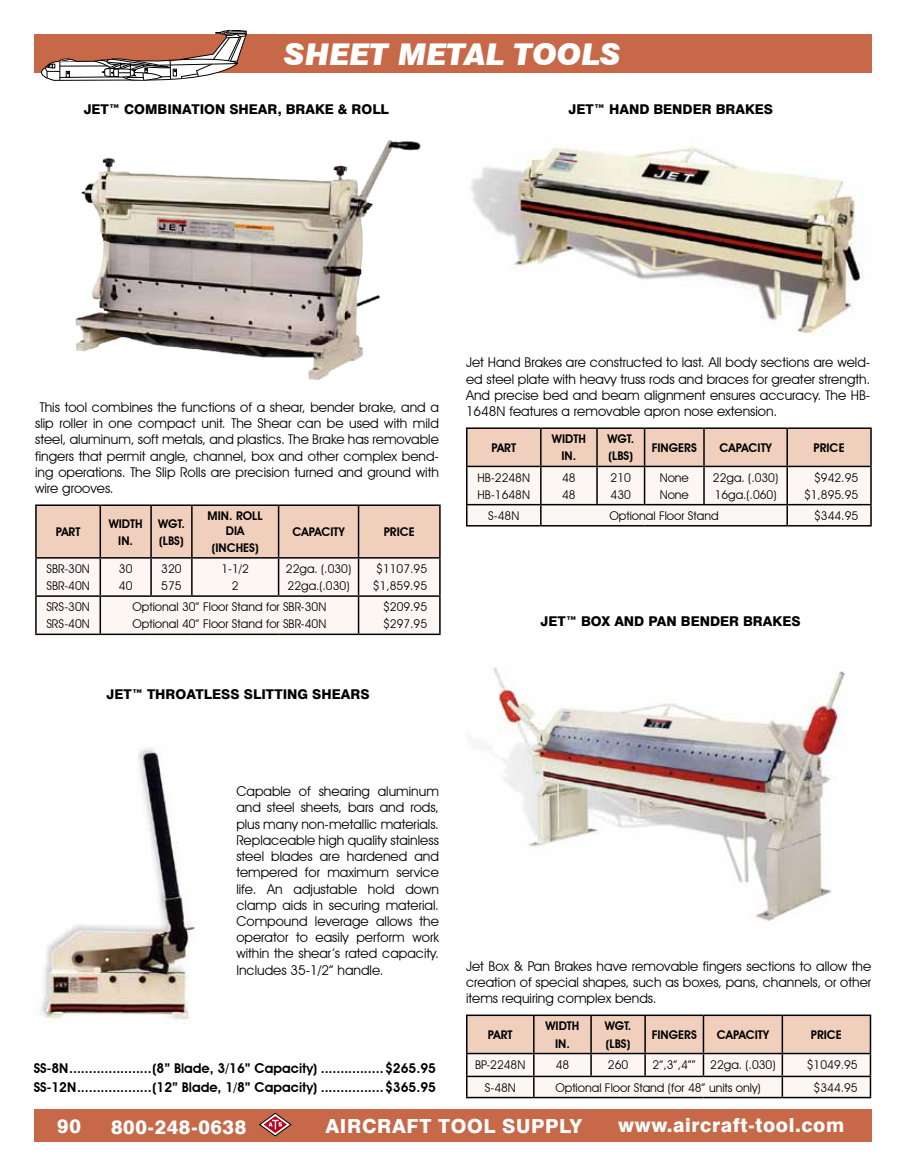
<style>
.page{position:relative;width:905px;height:1175px;background:#fff}
.page>*{position:absolute;margin:0;border:0;box-sizing:border-box;transform-origin:0 0}
.t1{font:italic 900 30px "Swiss 721 BT";color:#fff}
.t2{font:800 19.5px "Swiss 721 BT";letter-spacing:.03em;color:#fff}
.t3{font:13.5px/16.2px "Avant Garde IT Cby BT";color:#000;text-align:justify}
.t4{font:600 13.5px/18.9px "Avant Garde IT Cby BT";color:#000}
.t5{font:800 13.5px "Swiss 721 BT";color:#000}
.t6{font:12px/17.1px "Avant Garde IT Cby BT";color:#000}
.t7{font:600 12px/17.1px "Avant Garde IT Cby BT";color:#000;text-align:center}
</style>
<div class="page">
<div style="left:34px;top:1108px;width:837px;height:33px;background:#c76848"></div>
<svg style="left:259px;top:1112px;width:33px;height:24px"></svg>
<div style="left:34px;top:34px;width:837px;height:39px;background:#c76848"></div>
<img style="left:75px;top:140px;width:346px;height:241px">
<svg style="left:37px;top:506px;width:402px;height:127px"></svg>
<hr style="left:35px;top:504px;width:65px;height:2px;background:#000">
<hr style="left:35px;top:506px;width:2px;height:51px;background:#000">
<hr style="left:100px;top:504px;width:51px;height:2px;background:#000">
<hr style="left:99px;top:506px;width:2px;height:51px;background:#000">
<hr style="left:151px;top:504px;width:41px;height:2px;background:#000">
<hr style="left:150px;top:506px;width:2px;height:51px;background:#000">
<hr style="left:192px;top:504px;width:86px;height:2px;background:#000">
<hr style="left:191px;top:506px;width:2px;height:51px;background:#000">
<hr style="left:278px;top:504px;width:80px;height:2px;background:#000">
<hr style="left:278px;top:506px;width:1px;height:51px;background:#000">
<hr style="left:358px;top:504px;width:82px;height:2px;background:#000">
<hr style="left:358px;top:506px;width:1px;height:51px;background:#000">
<hr style="left:439px;top:506px;width:1px;height:51px;background:#000">
<hr style="left:35px;top:557px;width:65px;height:1px;background:#000">
<hr style="left:35px;top:558px;width:2px;height:37px;background:#000">
<hr style="left:100px;top:557px;width:51px;height:1px;background:#000">
<hr style="left:99px;top:558px;width:2px;height:37px;background:#000">
<hr style="left:151px;top:557px;width:41px;height:1px;background:#000">
<hr style="left:150px;top:558px;width:2px;height:37px;background:#000">
<hr style="left:192px;top:557px;width:86px;height:1px;background:#000">
<hr style="left:191px;top:558px;width:2px;height:37px;background:#000">
<hr style="left:278px;top:557px;width:80px;height:1px;background:#000">
<hr style="left:278px;top:558px;width:1px;height:37px;background:#000">
<hr style="left:358px;top:557px;width:82px;height:1px;background:#000">
<hr style="left:358px;top:558px;width:1px;height:37px;background:#000">
<hr style="left:439px;top:558px;width:1px;height:37px;background:#000">
<hr style="left:35px;top:595px;width:65px;height:2px;background:#000">
<hr style="left:35px;top:597px;width:2px;height:36px;background:#000">
<hr style="left:100px;top:595px;width:51px;height:2px;background:#000">
<hr style="left:99px;top:597px;width:2px;height:36px;background:#000">
<hr style="left:151px;top:595px;width:41px;height:2px;background:#000">
<hr style="left:192px;top:595px;width:86px;height:2px;background:#000">
<hr style="left:278px;top:595px;width:80px;height:2px;background:#000">
<hr style="left:358px;top:595px;width:82px;height:2px;background:#000">
<hr style="left:358px;top:597px;width:1px;height:36px;background:#000">
<hr style="left:439px;top:597px;width:1px;height:36px;background:#000">
<hr style="left:35px;top:633px;width:65px;height:2px;background:#000">
<hr style="left:100px;top:633px;width:51px;height:2px;background:#000">
<hr style="left:151px;top:633px;width:41px;height:2px;background:#000">
<hr style="left:192px;top:633px;width:86px;height:2px;background:#000">
<hr style="left:278px;top:633px;width:80px;height:2px;background:#000">
<hr style="left:358px;top:633px;width:82px;height:2px;background:#000">
<img style="left:471px;top:146px;width:393px;height:191px">
<hr style="left:466px;top:427px;width:75px;height:2px;background:#000">
<hr style="left:541px;top:427px;width:56px;height:2px;background:#000">
<hr style="left:597px;top:427px;width:47px;height:2px;background:#000">
<hr style="left:644px;top:427px;width:60px;height:2px;background:#000">
<hr style="left:704px;top:427px;width:83px;height:2px;background:#000">
<hr style="left:787px;top:427px;width:84px;height:2px;background:#000">
<svg style="left:466px;top:428px;width:405px;height:97px"></svg>
<hr style="left:466px;top:525px;width:75px;height:1px;background:#000">
<hr style="left:541px;top:525px;width:56px;height:1px;background:#000">
<hr style="left:597px;top:525px;width:47px;height:1px;background:#000">
<hr style="left:644px;top:525px;width:60px;height:1px;background:#000">
<hr style="left:704px;top:525px;width:83px;height:1px;background:#000">
<hr style="left:787px;top:525px;width:84px;height:1px;background:#000">
<img style="left:470px;top:667px;width:375px;height:254px">
<hr style="left:466px;top:1014px;width:68px;height:2px;background:#000">
<hr style="left:534px;top:1014px;width:57px;height:2px;background:#000">
<hr style="left:591px;top:1014px;width:54px;height:2px;background:#000">
<hr style="left:645px;top:1014px;width:58px;height:2px;background:#000">
<hr style="left:703px;top:1014px;width:79px;height:2px;background:#000">
<hr style="left:782px;top:1014px;width:89px;height:2px;background:#000">
<svg style="left:466px;top:1015px;width:405px;height:81px"></svg>
<hr style="left:466px;top:1096px;width:68px;height:2px;background:#000">
<hr style="left:534px;top:1096px;width:57px;height:2px;background:#000">
<hr style="left:591px;top:1096px;width:54px;height:2px;background:#000">
<hr style="left:645px;top:1096px;width:58px;height:2px;background:#000">
<hr style="left:703px;top:1096px;width:79px;height:2px;background:#000">
<hr style="left:782px;top:1096px;width:89px;height:2px;background:#000">
<img style="left:38px;top:747px;width:158px;height:277px">
<svg style="left:41px;top:30px;width:205px;height:51px"></svg>
<h1 class="t1" style="left:284px;top:36px;width:339px">SHEET METAL TOOLS</h1>
<p class="t5" style="left:84px;top:101px;width:307px">JET™ COMBINATION SHEAR, BRAKE &amp; ROLL</p>
<p class="t5" style="left:568px;top:101px;width:206px">JET™ HAND BENDER BRAKES</p>
<p class="t3" style="left:35px;top:399px;width:405px;text-indent:5px">This tool combines the functions of a shear, bender brake, and a slip roller in one compact unit. The Shear can be used with mild steel, aluminum, soft metals, and plastics. The Brake has removable fingers that permit angle, channel, box and other complex bend&shy;ing operations. The Slip Rolls are precision turned and ground with wire grooves.</p>
<p class="t7" style="left:56px;top:523px;width:26px">PART</p>
<p class="t7" style="left:109px;top:514px;width:35px">WIDTH in .</p>
<p class="t7" style="left:158px;top:514px;width:28px;text-align:left">WGT. (lbs)</p>
<p class="t7" style="left:207px;top:509px;width:57px;line-height:14.4px">MIN. ROLL<br>DIA</p>
<p class="t7" style="left:292px;top:523px;width:54px">CAPACITY</p>
<p class="t7" style="left:383px;top:523px;width:33px">PRICE</p>
<p class="t7" style="left:212px;top:539px;width:11px">(inches</p>
<p class="t7" style="left:255px;top:539px;width:5px">)</p>
<p class="t6" style="left:46px;top:560px;width:45px">SBR-30N<br>SBR-40N</p>
<p class="t6" style="left:119px;top:560px;width:15px">30<br>40</p>
<p class="t6" style="left:161px;top:560px;width:22px">320<br>575</p>
<p class="t6" style="left:221px;top:560px;width:29px;text-align:center">1-1/2<br>2</p>
<p class="t6" style="left:286px;top:560px;width:67px">22ga. (.030)<br>22ga.(.030)</p>
<p class="t6" style="left:373px;top:560px;width:56px">$1107.95 $1,859.95</p>
<p class="t6" style="left:46px;top:598px;width:45px">SRS-30N<br>SRS-40N</p>
<p class="t6" style="left:132px;top:598px;width:195px">Optional 30” Floor Stand for SBR-30N<br>Optional 40” Floor Stand for SBR-40N</p>
<p class="t6" style="left:383px;top:598px;width:46px">$209.95 $297.95</p>
<p class="t5" style="left:106px;top:685px;width:264px">JET™ THROATLESS SLITTING SHEARS</p>
<p class="t3" style="left:466px;top:354px;width:406px">Jet Hand Brakes are constructed to last. All body sections are weld&shy;ed steel plate with heavy truss rods and braces for greater strength.<br>And precise bed and beam alignment ensures accuracy. The HB-1648N features a removable apron nose extension.</p>
<p class="t7" style="left:491px;top:439px;width:26px">PART</p>
<p class="t7" style="left:552px;top:430px;width:35px">WIDTH in .</p>
<p class="t7" style="left:607px;top:430px;width:28px;text-align:left">WGT. (Lbs)</p>
<p class="t7" style="left:651px;top:439px;width:47px">FINGERS</p>
<p class="t7" style="left:719px;top:439px;width:54px">CAPACITY</p>
<p class="t7" style="left:813px;top:439px;width:33px">PRICE</p>
<p class="t6" style="left:477px;top:468px;width:54px">HB-2248N<br>HB-1648N</p>
<p class="t6" style="left:562px;top:468px;width:15px">48<br>48</p>
<p class="t6" style="left:610px;top:468px;width:22px">210<br>430</p>
<p class="t6" style="left:659px;top:468px;width:31px">None<br>None</p>
<p class="t6" style="left:713px;top:468px;width:67px">22ga. (.030)<br>16ga.(.060)</p>
<p class="t6" style="left:804px;top:468px;width:56px;text-align:right">$942.95 $1,895.95</p>
<p class="t6" style="left:488px;top:507px;width:33px">S-48N</p>
<p class="t6" style="left:609px;top:507px;width:111px">Optional Floor Stand</p>
<p class="t6" style="left:814px;top:507px;width:46px">$344.95</p>
<p class="t5" style="left:540px;top:612px;width:261px">JET™ BOX AND PAN BENDER BRAKES</p>
<p class="t3" style="left:236px;top:783px;width:204px">Capable of shearing aluminum and steel sheets, bars and rods, plus many non-metallic materials.<br>Replaceable high quality stainless steel blades are hardened and tempered for maximum service life. An adjustable hold down clamp aids in securing material.<br>Compound leverage allows the operator to easily perform work within the shear’s rated capacity.<br>Includes 35-1/2” handle.</p>
<p class="t4" style="left:34px;top:1059px;width:404px">SS-8N.....................(8” Blade, 3/16” Capacity) ................$265.95<br>SS-12N...................(12” Blade, 1/8” Capacity) ................$365.95</p>
<p class="t3" style="left:466px;top:957px;width:407px">Jet Box &amp; Pan Brakes have removable fingers sections to allow the creation of special shapes, such as boxes, pans, channels, or other items requiring complex bends.</p>
<p class="t7" style="left:488px;top:1026px;width:26px">PART</p>
<p class="t7" style="left:545px;top:1017px;width:35px">WIDTH in .</p>
<p class="t7" style="left:604px;top:1017px;width:28px;text-align:left">WGT. (Lbs)</p>
<p class="t7" style="left:651px;top:1026px;width:47px">FINGERS</p>
<p class="t7" style="left:716px;top:1026px;width:54px">CAPACITY</p>
<p class="t7" style="left:810px;top:1026px;width:33px">PRICE</p>
<p class="t6" style="left:475px;top:1055px;width:52px">BP-2248N</p>
<p class="t6" style="left:555px;top:1055px;width:15px">48</p>
<p class="t6" style="left:608px;top:1055px;width:22px">260</p>
<p class="t6" style="left:652px;top:1055px;width:124px">2”,3”,4”” 22ga. (.030)</p>
<p class="t6" style="left:806px;top:1055px;width:52px">$1049.95</p>
<p class="t6" style="left:484px;top:1078px;width:33px">S-48N</p>
<p class="t6" style="left:555px;top:1078px;width:207px">Optional Floor Stand (for 48” units only)</p>
<p class="t6" style="left:813px;top:1078px;width:46px">$344.95</p>
<h2 class="t2" style="left:57px;top:1114px;width:25px">90</h2>
<h2 class="t2" style="left:111px;top:1115px;width:136px">800-248-0638</h2>
<h2 class="t2" style="left:325px;top:1114px;width:258px">AIRCRAFT TOOL SUPPLY</h2>
<h2 class="t2" style="left:618px;top:1113px;width:227px">www.aircraft-tool.com</h2>
</div>
